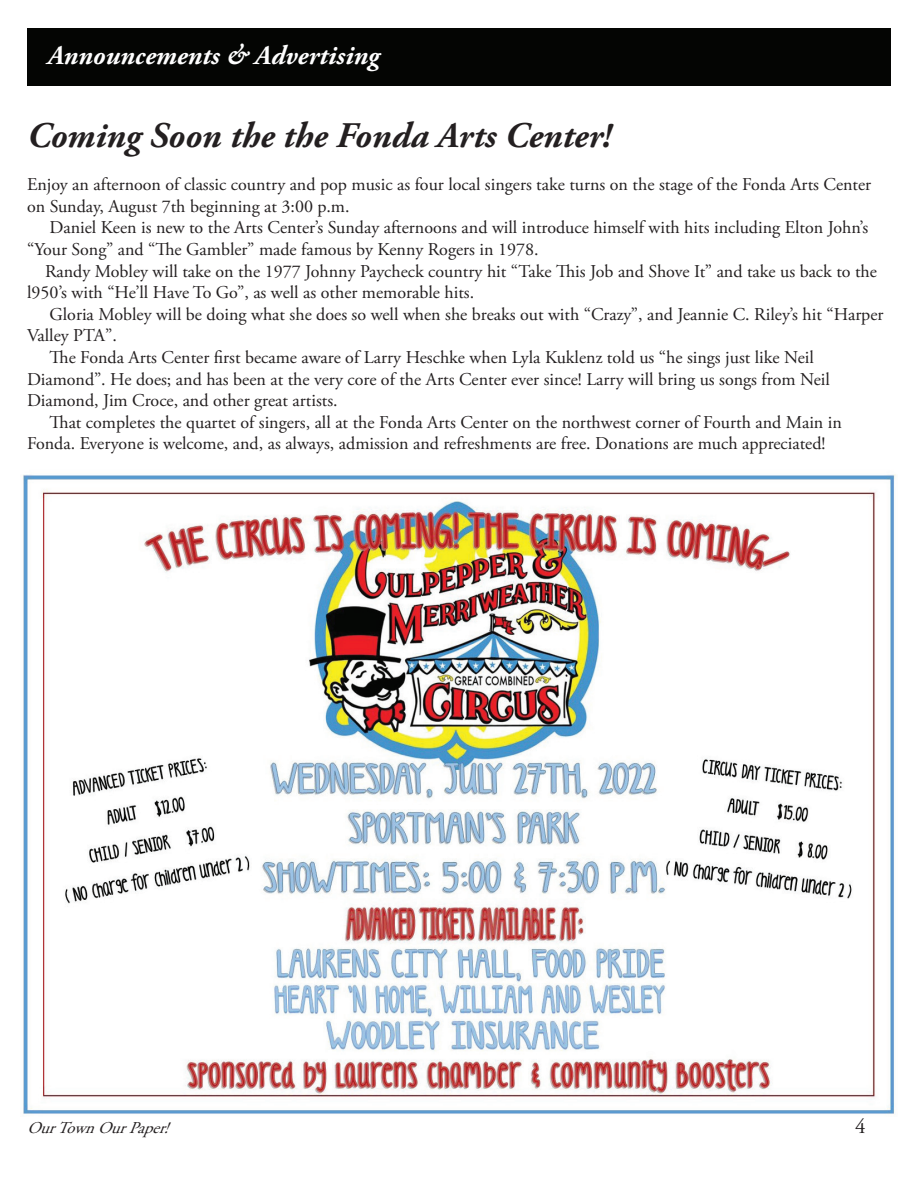
<style>
.page{position:relative;width:918px;height:1188px;background:#fff}
.page>*{position:absolute;margin:0;border:0;box-sizing:border-box;transform-origin:0 0}
.t1{font:italic 700 36px "Adobe Garamond Pro";color:#231f20}
.t2{font:italic 700 27px "Adobe Garamond Pro";color:#fff}
.t3{font:21px "Adobe Garamond Pro";color:#231f20}
.t4{font:18px/21.6px "Adobe Garamond Pro";color:#231f20}
.t5{font:italic 16.5px "Adobe Garamond Pro";color:#231f20}
</style>
<div class="page">
<div style="left:27px;top:28px;width:864px;height:58px;background:#040503"></div>
<img style="left:23px;top:474px;width:873px;height:640px">
<h2 class="t2" style="left:48px;top:40px;width:333px">Announcements &amp; Advertising</h2>
<h1 class="t1" style="left:27px;top:115px;width:586px">Coming Soon the the Fonda Arts Center!</h1>
<p class="t4" style="left:27px;top:174px;width:846px">Enjoy an afternoon of classic country and pop music as four local singers take turns on the stage of the Fonda Arts Center on Sunday, August 7th beginning at 3:00 p.m.</p>
<p class="t4" style="left:27px;top:218px;width:843px;text-indent:22px">Daniel Keen is new to the Arts Center’s Sunday afternoons and will introduce himself with hits including Elton John’s “Your Song” and “The Gambler” made famous by Kenny Rogers in 1978.</p>
<p class="t4" style="left:27px;top:261px;width:852px;text-indent:18px">Randy Mobley will take on the 1977 Johnny Paycheck country hit “Take This Job and Shove It” and take us back to the l950’s with “He’ll Have To Go”, as well as other memorable hits.</p>
<p class="t4" style="left:50px;top:304px;width:836px">Gloria Mobley will be doing what she does so well when she breaks out with “Crazy”, and Jeannie C. Riley’s hit “Harper</p>
<p class="t4" style="left:27px;top:326px;width:91px">Valley PTA”.</p>
<p class="t4" style="left:50px;top:347px;width:766px">The Fonda Arts Center first became aware of Larry Heschke when Lyla Kuklenz told us “he sings just like Neil</p>
<p class="t4" style="left:27px;top:369px;width:804px">Diamond”. He does; and has been at the very core of the Arts Center ever since! Larry will bring us songs from Neil</p>
<p class="t4" style="left:27px;top:390px;width:312px">Diamond, Jim Croce, and other great artists.</p>
<p class="t4" style="left:50px;top:412px;width:794px">That completes the quartet of singers, all at the Fonda Arts Center on the northwest corner of Fourth and Main in</p>
<p class="t4" style="left:27px;top:434px;width:800px">Fonda. Everyone is welcome, and, as always, admission and refreshments are free. Donations are much appreciated!</p>
<p class="t5" style="left:27px;top:1118px;width:151px">OurTownOurPaper!</p>
<p class="t3" style="left:855px;top:1114px;width:12px">4</p>
</div>
